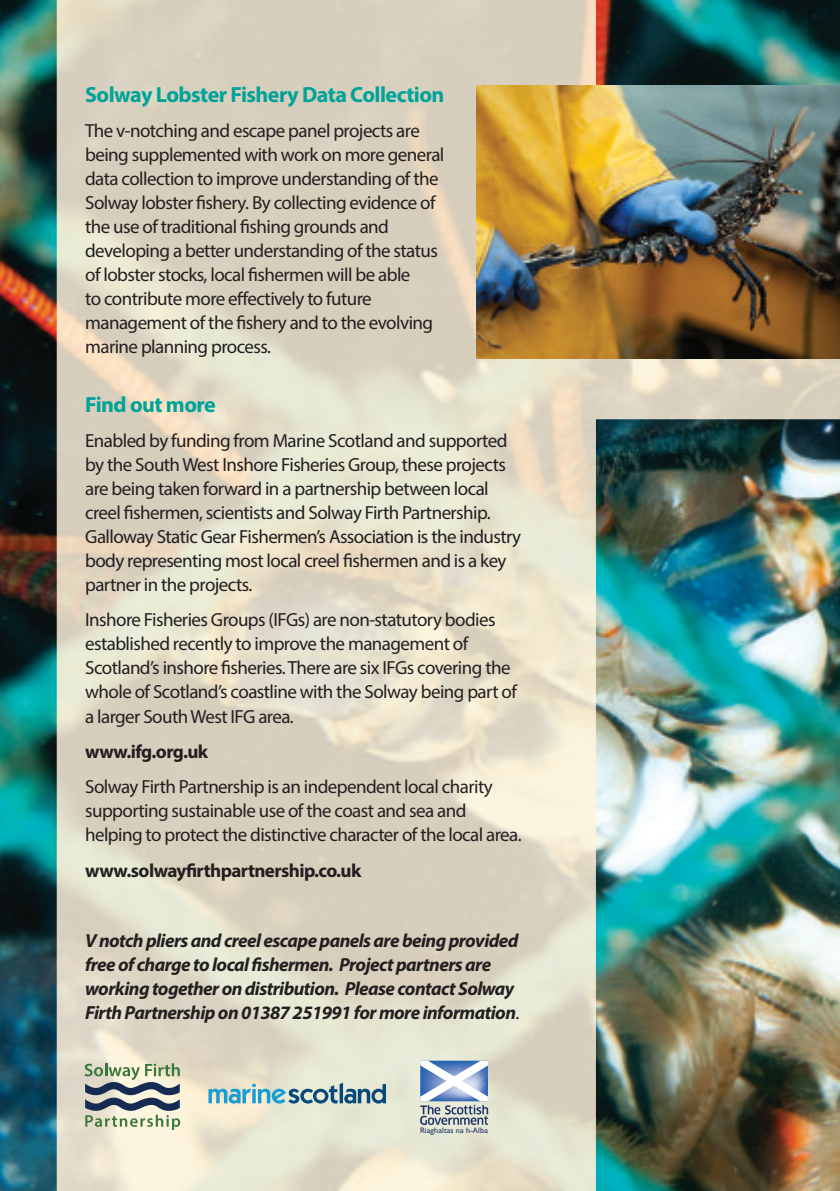
<style>
.page{position:relative;width:840px;height:1191px;background:#fff}
.page>*{position:absolute;margin:0;border:0;box-sizing:border-box;transform-origin:0 0}
.t1{font:700 22px "Myriad Pro";letter-spacing:-.025em;color:#00a397}
.t2{font:19px/24px "Myriad Pro";letter-spacing:-.03em;color:#231f20}
.t3{font:italic 700 19px/24px "Myriad Pro";letter-spacing:-.03em;color:#231f20}
.t4{font:700 19px "Myriad Pro";letter-spacing:-.03em;color:#231f20}
.t5{font:8px "Humanist 521 BT";letter-spacing:.025em;color:#203167}
.s1{font-weight:400;font-style:normal}
</style>
<div class="page">
<img style="left:0;top:0;width:57px;height:1191px">
<img style="left:57px;top:0;width:782px;height:1191px">
<img style="left:476px;top:85px;width:363px;height:273px">
<svg style="left:420px;top:1060px;width:68px;height:65px"></svg>
<svg style="left:85px;top:1063px;width:95px;height:67px;background:#a7afa3"></svg>
<svg style="left:208px;top:1082px;width:178px;height:21px;background:#93b7be"></svg>
<p class="t1" style="left:85px;top:86px;width:360px">Solway Lobster Fishery Data Collection</p>
<p class="t2" style="left:85px;top:120px;width:360px">The v-notching and escape panel projects are being supplemented with work on more general data collection to improve understanding of the Solway lobster fishery. By collecting evidence of the use of traditional fishing grounds and developing a better understanding of the status of lobster stocks, local fishermen will be able<br>to contribute more effectively to future management of the fishery and to the evolving marine planning process.</p>
<p class="t1" style="left:85px;top:396px;width:132px">Find out more</p>
<p class="t2" style="left:85px;top:430px;width:437px">Enabled by funding from Marine Scotland and supported by the SouthWest Inshore Fisheries Group, these projects are being taken forward in a partnership between local creel fishermen, scientists and Solway Firth Partnership.<br>Galloway Static Gear Fishermen’s Association is the industry body representing most local creel fishermen and is a key partner in the projects.</p>
<p class="t2" style="left:85px;top:609px;width:433px">Inshore Fisheries Groups (IFGs) are non-statutory bodies established recently to improve the management of Scotland’s inshore fisheries.There are six IFGs covering the whole of Scotland’s coastline with the Solway being part of a larger SouthWest IFG area.</p>
<p class="t4" style="left:85px;top:744px;width:125px">www.ifg.org.uk</p>
<p class="t2" style="left:85px;top:776px;width:438px">Solway Firth Partnership is an independent local charity supporting sustainable use of the coast and sea and helping to protect the distinctive character of the local area.</p>
<p class="t4" style="left:85px;top:863px;width:277px">www.solwayfirthpartnership.co.uk</p>
<p class="t3" style="left:85px;top:930px;width:435px">Vnotchpliersandcreelescapepanelsarebeingprovided freeof chargetolocalfishermen. Projectpartnersare workingtogetherondistribution. PleasecontactSolway FirthPartnershipon01387251991formoreinformation<span class="s1">.</span></p>
<p class="t5" style="left:420px;top:1127px;width:69px">Riaghaltas na h-Alba</p>
</div>
